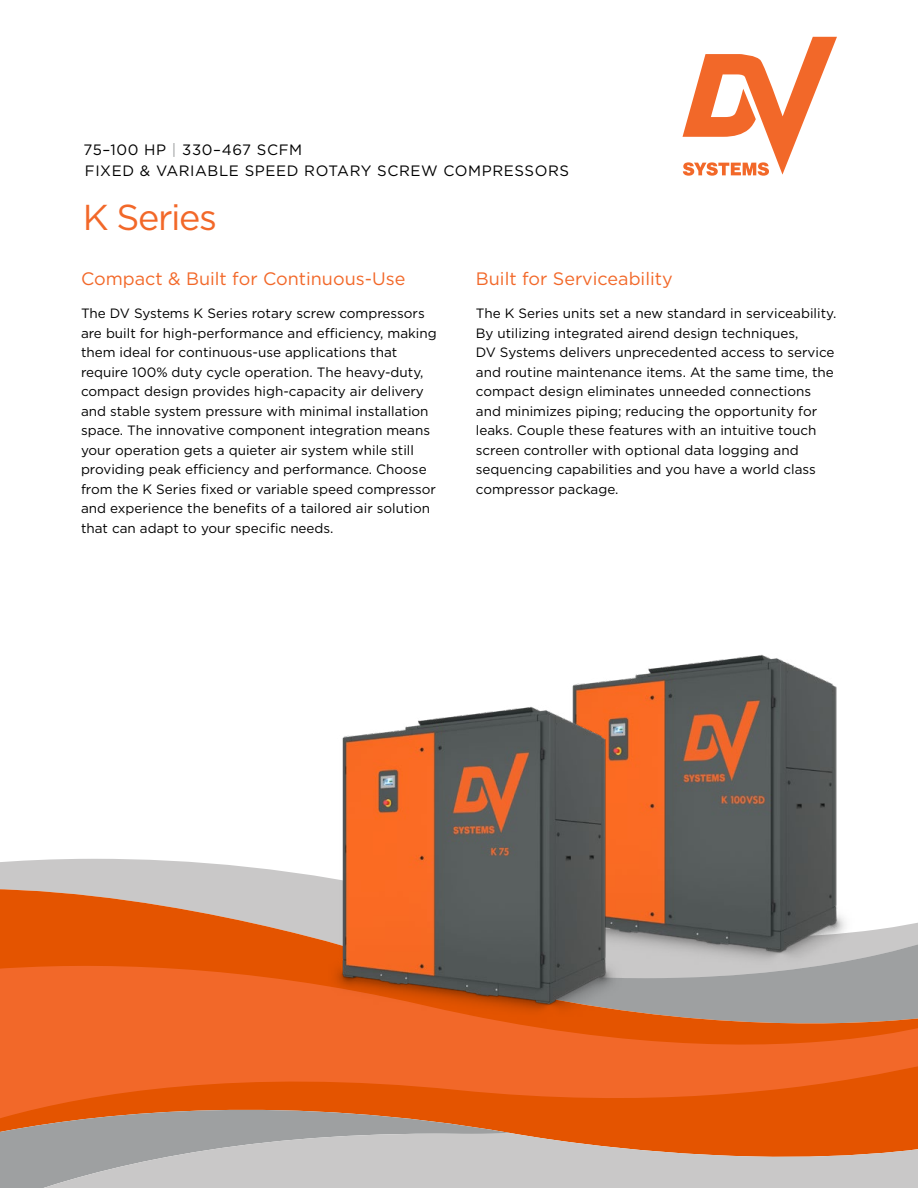
<style>
.page{position:relative;width:918px;height:1188px;background:#fff}
.page>*{position:absolute;margin:0;border:0;box-sizing:border-box;transform-origin:0 0}
.t1{font:36px "Gotham";letter-spacing:-.04em;color:#f26829}
.t2{font:18px "Gotham";color:#f26829}
.t3{font:15px/21px "Gotham";letter-spacing:.04em;color:#000}
.t4{font:13.5px/19.5px "Gotham";color:#000}
.s1{color:#9ea0a1}
</style>
<div class="page">
<svg style="left:0;top:859px;width:313px;height:30px;background:#d0cfcf"></svg>
<svg style="left:0;top:889px;width:918px;height:244px;background:#de7b41"></svg>
<svg style="left:0;top:962px;width:918px;height:160px;background:#e46a2d"></svg>
<svg style="left:0;top:1094px;width:512px;height:94px;background:#c87445"></svg>
<svg style="left:5px;top:1133px;width:913px;height:55px;background:#c5b0a4"></svg>
<img style="left:572px;top:654px;width:293px;height:325px">
<img style="left:313px;top:699px;width:320px;height:332px">
<svg style="left:683px;top:37px;width:154px;height:139px"></svg>
<p class="t3" style="left:84px;top:139px;width:487px">75–100 HP <span class="s1">|</span> 330–467 SCFM<br>FIXED &amp; VARIABLE SPEED ROTARY SCREW COMPRESSORS</p>
<h1 class="t1" style="left:83px;top:194px;width:136px">K Series</h1>
<h2 class="t2" style="left:81px;top:268px;width:326px">Compact &amp; Built for Continuous-Use</h2>
<p class="t4" style="left:81px;top:304px;width:357px">The DV Systems K Series rotary screw compressors are built for high-performance and efficiency, making them ideal for continuous-use applications that require 100% duty cycle operation. The heavy-duty, compact design provides high-capacity air delivery and stable system pressure with minimal installation space. The innovative component integration means your operation gets a quieter air system while still providing peak efficiency and performance. Choose from the K Series fixed or variable speed compressor and experience the benefits of a tailored air solution that can adapt to your specific needs.</p>
<h2 class="t2" style="left:476px;top:268px;width:198px">Built for Serviceability</h2>
<p class="t4" style="left:476px;top:304px;width:362px">The K Series units set a new standard in serviceability.<br>By utilizing integrated airend design techniques,<br>DV Systems delivers unprecedented access to service and routine maintenance items. At the same time, the compact design eliminates unneeded connections and minimizes piping; reducing the opportunity for leaks. Couple these features with an intuitive touch screen controller with optional data logging and sequencing capabilities and you have a world class compressor package.</p>
</div>
